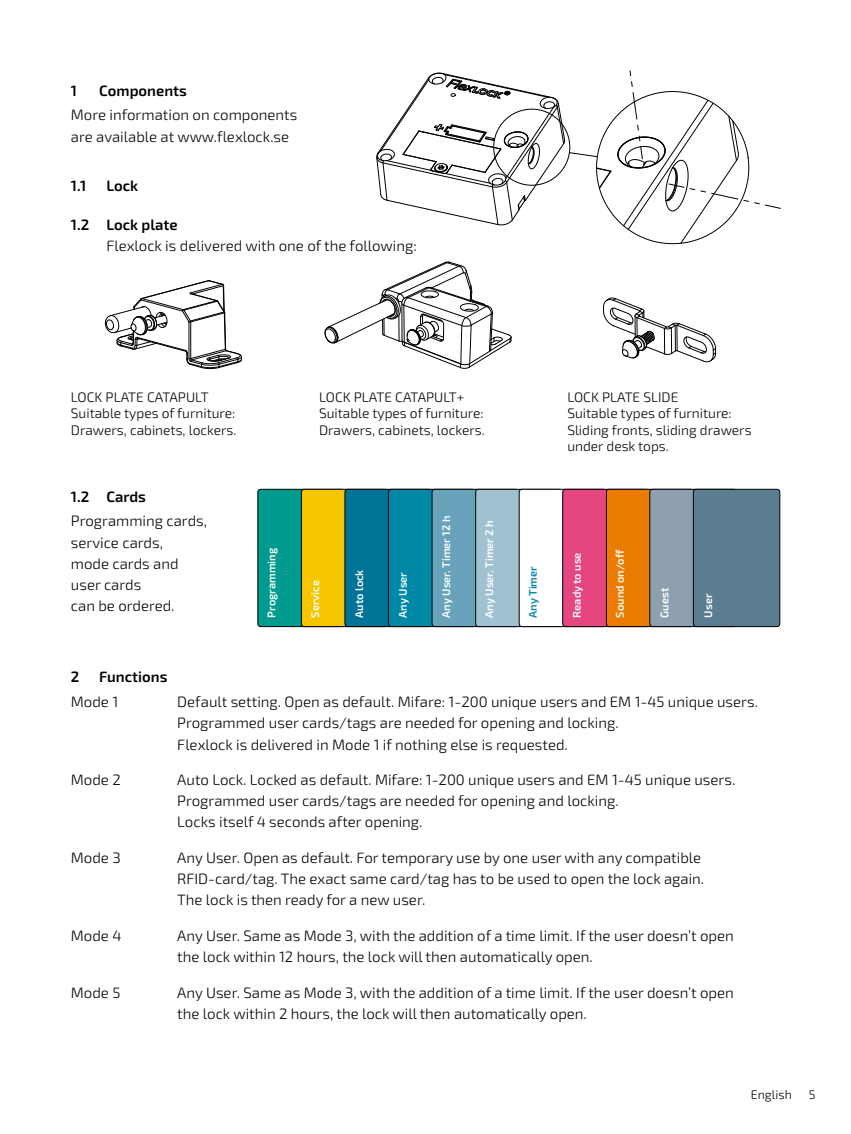
<style>
.page{position:relative;width:851px;height:1134px;background:#fff}
.page>*{position:absolute;margin:0;border:0;box-sizing:border-box;transform-origin:0 0}
.t1{font:300 15px/21.2px "Exo 2";color:#000}
.t2{font:600 15px "Exo 2";color:#000}
.t3{font:300 13.75px/16.5px "Exo 2";color:#000}
.t4{font:300 12.5px "Exo 2";color:#000}
.t5{font:600 11px "Exo 2";color:#fff}
.t6{font:600 11px "Exo 2";color:#0089a7}
</style>
<div class="page">
<svg style="left:376px;top:70px;width:405px;height:174px"></svg>
<svg style="left:105px;top:280px;width:137px;height:89px"></svg>
<svg style="left:324px;top:262px;width:187px;height:107px"></svg>
<svg style="left:603px;top:298px;width:113px;height:64px"></svg>
<div style="left:258px;top:489px;width:86px;height:138px;background:#009b8e;border-radius:3px"></div>
<div style="left:257px;top:489px;width:87px;height:138px;border:1px solid #000;border-radius:3px"></div>
<div style="left:301px;top:489px;width:87px;height:138px;background:#f5c500;border-radius:3px"></div>
<div style="left:301px;top:489px;width:87px;height:138px;border:1px solid #000;border-radius:3px"></div>
<div style="left:345px;top:489px;width:86px;height:138px;background:#007396;border-radius:3px"></div>
<div style="left:344px;top:489px;width:87px;height:138px;border:1px solid #000;border-radius:3px"></div>
<div style="left:388px;top:489px;width:87px;height:138px;background:#0089a7;border-radius:3px"></div>
<div style="left:388px;top:489px;width:87px;height:138px;border:1px solid #000;border-radius:3px"></div>
<div style="left:432px;top:489px;width:86px;height:138px;background:#68a3bb;border-radius:3px"></div>
<div style="left:431px;top:489px;width:87px;height:138px;border:1px solid #000;border-radius:3px"></div>
<div style="left:475px;top:489px;width:87px;height:138px;background:#a0c1d0;border-radius:3px"></div>
<div style="left:475px;top:489px;width:87px;height:138px;border:1px solid #000;border-radius:3px"></div>
<div style="left:519px;top:489px;width:86px;height:138px;background:#fff;border-radius:3px"></div>
<div style="left:519px;top:489px;width:87px;height:138px;border:1px solid #000;border-radius:3px"></div>
<div style="left:562px;top:489px;width:87px;height:138px;background:#e54680;border-radius:3px"></div>
<div style="left:562px;top:489px;width:87px;height:138px;border:1px solid #000;border-radius:3px"></div>
<div style="left:606px;top:489px;width:86px;height:138px;background:#ec7b02;border-radius:3px"></div>
<div style="left:606px;top:489px;width:87px;height:138px;border:1px solid #000;border-radius:3px"></div>
<div style="left:649px;top:489px;width:87px;height:138px;background:#8ea0af;border-radius:3px"></div>
<div style="left:649px;top:489px;width:87px;height:138px;border:1px solid #000;border-radius:3px"></div>
<div style="left:693px;top:489px;width:86px;height:138px;background:#5b7d91;border-radius:3px"></div>
<div style="left:693px;top:489px;width:87px;height:138px;border:1px solid #000;border-radius:3px"></div>
<p class="t2" style="left:71px;top:81px;width:8px">1</p>
<p class="t2" style="left:99px;top:81px;width:89px">Components</p>
<p class="t1" style="left:71px;top:105px;width:228px">More information on components are available at www.flexlock.se</p>
<p class="t2" style="left:71px;top:177px;width:17px">1.1</p>
<p class="t2" style="left:106px;top:177px;width:33px">Lock</p>
<p class="t2" style="left:71px;top:216px;width:108px">1.2 Lock plate</p>
<p class="t1" style="left:106px;top:236px;width:312px">Flexlock is delivered with one of the following:</p>
<p class="t3" style="left:71px;top:389px;width:167px">LOCK PLATE CATAPULT<br>Suitable types of furniture:<br>Drawers, cabinets, lockers.</p>
<p class="t3" style="left:319px;top:389px;width:167px">LOCK PLATE CATAPULT+<br>Suitable types of furniture:<br>Drawers, cabinets, lockers.</p>
<p class="t3" style="left:567px;top:389px;width:186px">LOCK PLATE SLIDE<br>Suitable types of furniture:<br>Sliding fronts, sliding drawers under desk tops.</p>
<p class="t2" style="left:71px;top:487px;width:77px">1.2 Cards</p>
<p class="t1" style="left:71px;top:511px;width:138px">Programming cards, service cards,<br>mode cards and user cards<br>can be ordered.</p>
<p class="t5" style="left:265px;top:617px;width:71px;rotate:-90deg">Programming</p>
<p class="t5" style="left:308px;top:617px;width:39px;rotate:-90deg">Service</p>
<p class="t5" style="left:352px;top:617px;width:49px;rotate:-90deg">Auto lock</p>
<p class="t5" style="left:396px;top:617px;width:47px;rotate:-90deg">Any User</p>
<p class="t5" style="left:440px;top:617px;width:103px;rotate:-90deg">Any User. Timer 12 h</p>
<p class="t5" style="left:483px;top:617px;width:99px;rotate:-90deg">Any User. Timer 2 h</p>
<p class="t6" style="left:526px;top:617px;width:53px;rotate:-90deg">Any Timer</p>
<p class="t5" style="left:570px;top:617px;width:67px;rotate:-90deg">Ready to use</p>
<p class="t5" style="left:613px;top:617px;width:70px;rotate:-90deg">Sound on/off</p>
<p class="t5" style="left:658px;top:617px;width:31px;rotate:-90deg">Guest</p>
<p class="t5" style="left:701px;top:617px;width:25px;rotate:-90deg">User</p>
<p class="t2" style="left:71px;top:668px;width:10px">2</p>
<p class="t2" style="left:99px;top:668px;width:70px">Functions</p>
<p class="t1" style="left:71px;top:691px;width:49px">Mode 1</p>
<p class="t1" style="left:177px;top:691px;width:582px">Default setting. Open as default. Mifare: 1-200 unique users and EM 1-45 unique users.<br>Programmed user cards/tags are needed for opening and locking.<br>Flexlock is delivered in Mode 1 if nothing else is requested.</p>
<p class="t1" style="left:71px;top:769px;width:51px">Mode 2</p>
<p class="t1" style="left:177px;top:769px;width:559px">Auto Lock. Locked as default. Mifare: 1-200 unique users and EM 1-45 unique users.<br>Programmed user cards/tags are needed for opening and locking.<br>Locks itself 4 seconds after opening.</p>
<p class="t1" style="left:71px;top:847px;width:51px">Mode 3</p>
<p class="t1" style="left:177px;top:847px;width:528px">Any User. Open as default. For temporary use by one user with any compatible<br>RFID-card/tag. The exact same card/tag has to be used to open the lock again.<br>The lock is then ready for a new user.</p>
<p class="t1" style="left:71px;top:925px;width:52px">Mode 4</p>
<p class="t1" style="left:177px;top:925px;width:558px">Any User. Same as Mode 3, with the addition of a time limit. If the user doesn’t open the lock within 12 hours, the lock will then automatically open.</p>
<p class="t1" style="left:71px;top:982px;width:51px">Mode 5</p>
<p class="t1" style="left:177px;top:982px;width:558px">Any User. Same as Mode 3, with the addition of a time limit. If the user doesn’t open the lock within 2 hours, the lock will then automatically open.</p>
<p class="t4" style="left:750px;top:1087px;width:43px">English</p>
<p class="t4" style="left:808px;top:1087px;width:8px">5</p>
</div>
